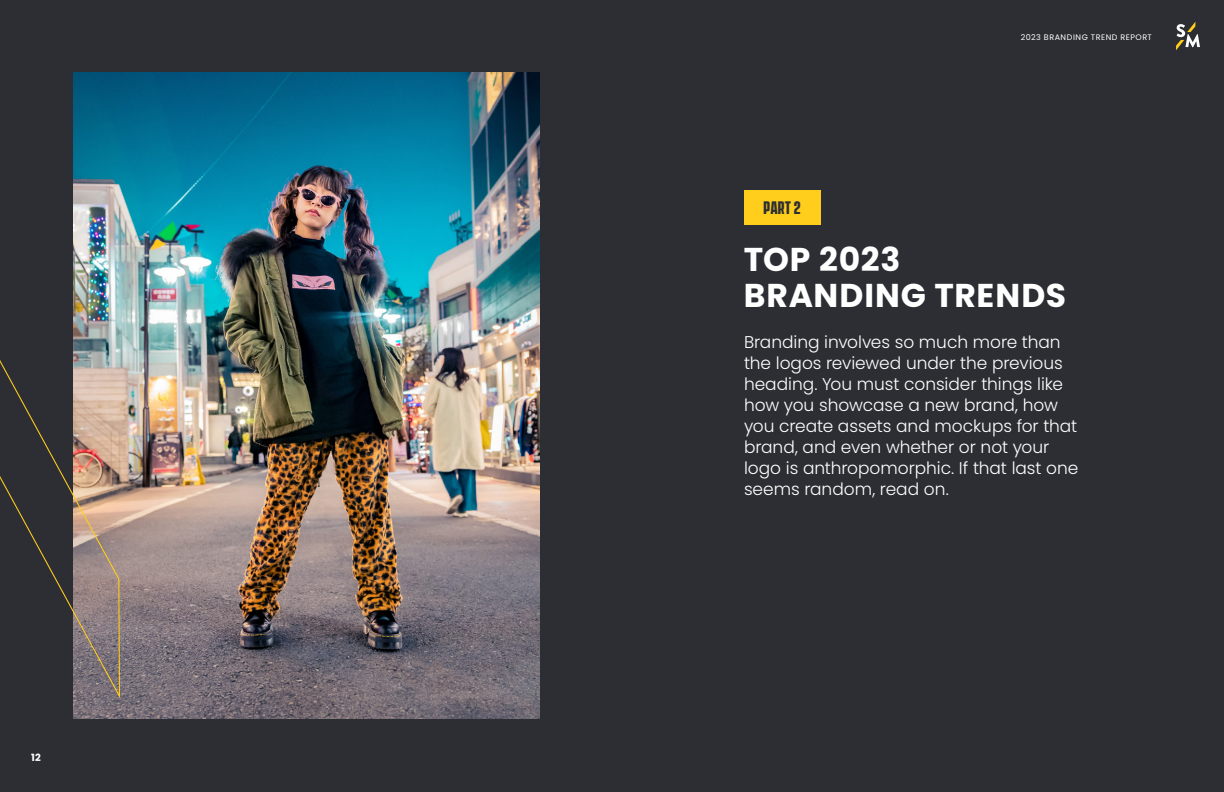
<style>
.page{position:relative;width:1224px;height:792px;background:#2c2e34}
.page>*{position:absolute;margin:0;border:0;box-sizing:border-box;transform-origin:0 0}
.t1{font:700 33px/37px "Poppins";letter-spacing:.025em;color:#fff}
.t2{font:300 17px/21px "Poppins";letter-spacing:-.005em;color:#fff}
.t3{font:700 16.5px "Vanguard CF";color:#2c2e34}
.t4{font:700 10px "Poppins";color:#fff}
.t5{font:8px "Poppins";letter-spacing:.065em;color:#fff}
</style>
<div class="page">
<img style="left:73px;top:72px;width:467px;height:647px">
<div style="left:744px;top:191px;width:77px;height:34px;background:#ffcd1b"></div>
<img style="left:0;top:73px;width:121px;height:627px">
<svg style="left:1176px;top:22px;width:24px;height:28px"></svg>
<p class="t4" style="left:31px;top:752px;width:11px">12</p>
<p class="t3" style="left:764px;top:198px;width:39px">PART 2</p>
<p class="t5" style="left:1021px;top:33px;width:133px">2023 BRANDING TREND REPORT</p>
<h1 class="t1" style="left:744px;top:241px;width:324px">TOP 2023<br>BRANDING TRENDS</h1>
<p class="t2" style="left:744px;top:332px;width:336px">Branding involves so much more than the logos reviewed under the previous heading. You must consider things like how you showcase a new brand, how you create assets and mockups for that brand, and even whether or not your logo is anthropomorphic. If that last one seems random, read on.</p>
</div>
